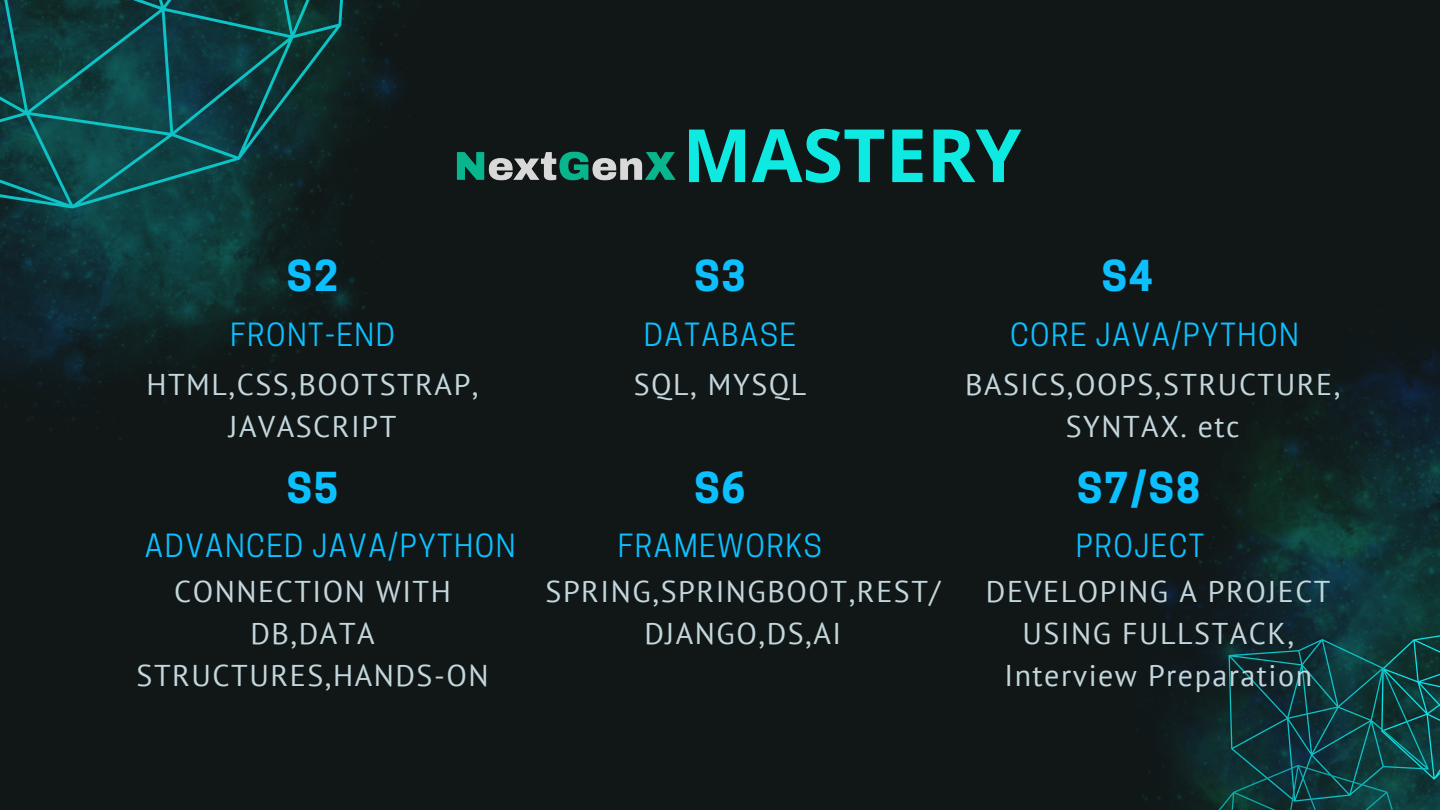
<style>
.page{position:relative;width:1440px;height:810px;background:#111717}
.page>*{position:absolute;margin:0;border:0;box-sizing:border-box;transform-origin:0 0}
.t1{font:700 73.6px "Open Sans";color:#0eeae2}
.t2{font:700 40px "Cooper Hewitt";letter-spacing:.05em;color:#0cc0ff}
.t3{font:30px/42px "PT Sans";letter-spacing:.05em;color:#c4d7dd;text-align:center}
.t4{font:30px "Cooper Hewitt";letter-spacing:.05em;color:#0cc0ff}
</style>
<div class="page">
<img style="left:0;top:0;width:417px;height:440px">
<svg style="left:0;top:0;width:349px;height:208px;background:#0f4244"></svg>
<img style="left:1157px;top:310px;width:283px;height:285px">
<svg style="left:1183px;top:584px;width:257px;height:11px"></svg>
<svg style="left:1130px;top:595px;width:310px;height:215px"></svg>
<img style="left:456px;top:151px;width:220px;height:30px">
<p class="t1" style="left:682px;top:103px;width:340px">MASTERY</p>
<p class="t2" style="left:287px;top:261px;width:53px">S2</p>
<p class="t2" style="left:694px;top:261px;width:53px">S3</p>
<p class="t2" style="left:1102px;top:261px;width:53px">S4</p>
<p class="t4" style="left:230px;top:323px;width:166px">FRONT-END</p>
<p class="t4" style="left:644px;top:323px;width:154px">DATABASE</p>
<p class="t4" style="left:1010px;top:323px;width:290px">CORE JAVA/PYTHON</p>
<p class="t3" style="left:146px;top:363px;width:334px">HTML,CSS,BOOTSTRAP,</p>
<p class="t3" style="left:229px;top:405px;width:169px">JAVASCRIPT</p>
<p class="t3" style="left:634px;top:363px;width:174px">SQL, MYSQL</p>
<p class="t3" style="left:965px;top:363px;width:377px">BASICS,OOPS,STRUCTURE,</p>
<p class="t3" style="left:1066px;top:405px;width:175px">SYNTAX. etc</p>
<p class="t2" style="left:287px;top:473px;width:53px">S5</p>
<p class="t2" style="left:694px;top:473px;width:53px">S6</p>
<p class="t2" style="left:1077px;top:473px;width:125px">S7/S8</p>
<p class="t4" style="left:145px;top:535px;width:372px">ADVANCED JAVA/PYTHON</p>
<p class="t4" style="left:618px;top:535px;width:206px">FRAMEWORKS</p>
<p class="t4" style="left:1076px;top:535px;width:130px">PROJECT</p>
<p class="t3" style="left:137px;top:570px;width:353px">CONNECTION WITH<br>DB,DATA<br>STRUCTURES,HANDS-ON</p>
<p class="t3" style="left:546px;top:570px;width:396px">SPRING,SPRINGBOOT,REST/<br>DJANGO,DS,AI</p>
<p class="t3" style="left:986px;top:570px;width:346px">DEVELOPING A PROJECT<br>USING FULLSTACK,<br>Interview Preparation</p>
</div>
